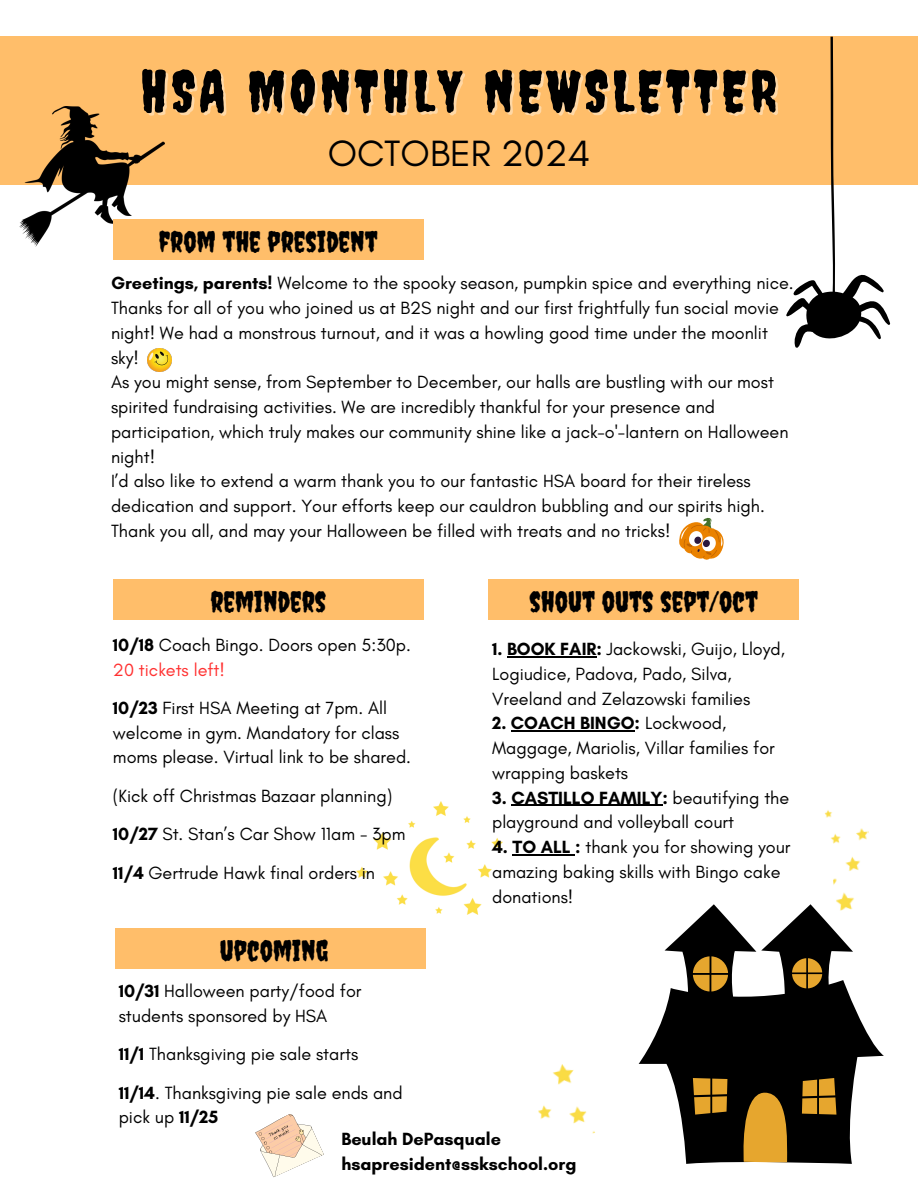
<style>
.page{position:relative;width:918px;height:1188px;background:#fff}
.page>*{position:absolute;margin:0;border:0;box-sizing:border-box;transform-origin:0 0}
.t1{font:57.9px "Creepster";letter-spacing:.075em;color:#000}
.t2{font:37.2px "Glacial Indifference";color:#000}
.t3{font:28.65px "Creepster";color:#000}
.t4{font:18px/24.8px "Glacial Indifference";color:#000}
.t5{font:700 18px/24.8px "Glacial Indifference";color:#000}
.s1{font-weight:700}
.s2{color:#ff3131}
</style>
<div class="page">
<div style="left:113px;top:579px;width:311px;height:41px;background:#ffbe6a"></div>
<div style="left:0;top:37px;width:918px;height:148px;background:#ffbe6a"></div>
<img style="left:19px;top:107px;width:146px;height:139px">
<svg style="left:786px;top:37px;width:104px;height:311px"></svg>
<img style="left:356px;top:801px;width:147px;height:114px">
<svg style="left:639px;top:904px;width:245px;height:260px"></svg>
<svg style="left:693px;top:956px;width:143px;height:206px;background:#42351c"></svg>
<div style="left:115px;top:928px;width:311px;height:41px;background:#ffbe6a"></div>
<img style="left:822px;top:810px;width:56px;height:101px">
<img style="left:538px;top:1064px;width:57px;height:70px">
<div style="left:488px;top:579px;width:311px;height:41px;background:#ffbe6a"></div>
<img style="left:148px;top:348px;width:23px;height:24px">
<svg style="left:679px;top:517px;width:45px;height:43px"></svg>
<svg style="left:255px;top:1114px;width:69px;height:64px"></svg>
<hr style="left:507px;top:656px;width:89px;height:1px;background:#000">
<hr style="left:511px;top:730px;width:124px;height:2px;background:#000">
<hr style="left:511px;top:805px;width:152px;height:1px;background:#000">
<hr style="left:513px;top:854px;width:62px;height:1px;background:#000">
<div style="left:113px;top:219px;width:311px;height:40px;background:#ffbe6a"></div>
<p class="t1" style="left:141px;top:57px;width:638px">HSA MONTHLY NEWSLETTER</p>
<p class="t2" style="left:328px;top:130px;width:264px">OCTOBER 2024</p>
<p class="t3" style="left:159px;top:225px;width:220px">FROM THE PRESIDENT</p>
<h2 class="t4" style="left:111px;top:271px;width:684px"><span class="s1">Greetings, parents!</span> Welcome to the spooky season, pumpkin spice and everything nice.<br>Thanks for all of you who joined us at B2S night and our first frightfully fun social movie night! We had a monstrous turnout, and it was a howling good time under the moonlit</h2>
<p class="t4" style="left:111px;top:345px;width:29px">sky!</p>
<p class="t4" style="left:111px;top:370px;width:679px">As you might sense, from September to December, our halls are bustling with our most spirited fundraising activities. We are incredibly thankful for your presence and participation, which truly makes our community shine like a jack-o'-lantern on Halloween night!</p>
<h3 class="t4" style="left:111px;top:469px;width:655px">I’d also like to extend a warm thank you to our fantastic HSA board for their tireless dedication and support. Your efforts keep our cauldron bubbling and our spirits high.<br>Thank you all, and may your Halloween be filled with treats and no tricks!</h3>
<p class="t3" style="left:210px;top:585px;width:117px">REMINDERS</p>
<h3 class="t3" style="left:529px;top:585px;width:230px">SHOUT OUTS SEPT/OCT</h3>
<p class="t4" style="left:113px;top:633px;width:299px"><span class="s1">10/18</span> Coach Bingo. Doors open 5:30p.<br><span class="s2">20 tickets left!</span></p>
<p class="t4" style="left:113px;top:696px;width:300px"><span class="s1">10/23</span> First HSA Meeting at 7pm. All welcome in gym. Mandatory for class moms please. Virtual link to be shared.</p>
<p class="t4" style="left:113px;top:783px;width:281px">(Kick off Christmas Bazaar planning)</p>
<p class="t4" style="left:113px;top:822px;width:294px"><span class="s1">10/27</span> St. Stan’s Car Show 11am - 3pm</p>
<p class="t4" style="left:113px;top:860px;width:264px"><span class="s1">11/4</span> Gertrude Hawk final orders in</p>
<p class="t3" style="left:220px;top:934px;width:110px">UPCOMING</p>
<h3 class="t4" style="left:119px;top:979px;width:244px"><span class="s1">10/31</span> Halloween party/food for students sponsored by HSA</h3>
<h3 class="t4" style="left:119px;top:1042px;width:241px"><span class="s1">11/1</span> Thanksgiving pie sale starts</h3>
<p class="t4" style="left:119px;top:1080px;width:286px"><span class="s1">11/14</span>. Thanksgiving pie sale ends and pick up <span class="s1">11/25</span></p>
<p class="t4" style="left:492px;top:636px;width:294px"><span class="s1">1. BOOK FAIR:</span> Jackowski, Guijo, Lloyd,<br>Logiudice, Padova, Pado, Silva,<br>Vreeland and Zelazowski families</p>
<p class="t4" style="left:492px;top:711px;width:284px"><span class="s1">2. COACH BINGO:</span> Lockwood,<br>Maggage, Mariolis, Villar families for wrapping baskets</p>
<p class="t4" style="left:492px;top:785px;width:299px"><span class="s1">3. CASTILLO FAMILY:</span> beautifying the playground and volleyball court</p>
<p class="t4" style="left:492px;top:834px;width:300px"><span class="s1">4. TO ALL :</span> thank you for showing your amazing baking skills with Bingo cake donations!</p>
<p class="t5" style="left:341px;top:1126px;width:236px">Beulah DePasquale hsapresident@sskschool.org</p>
</div>
